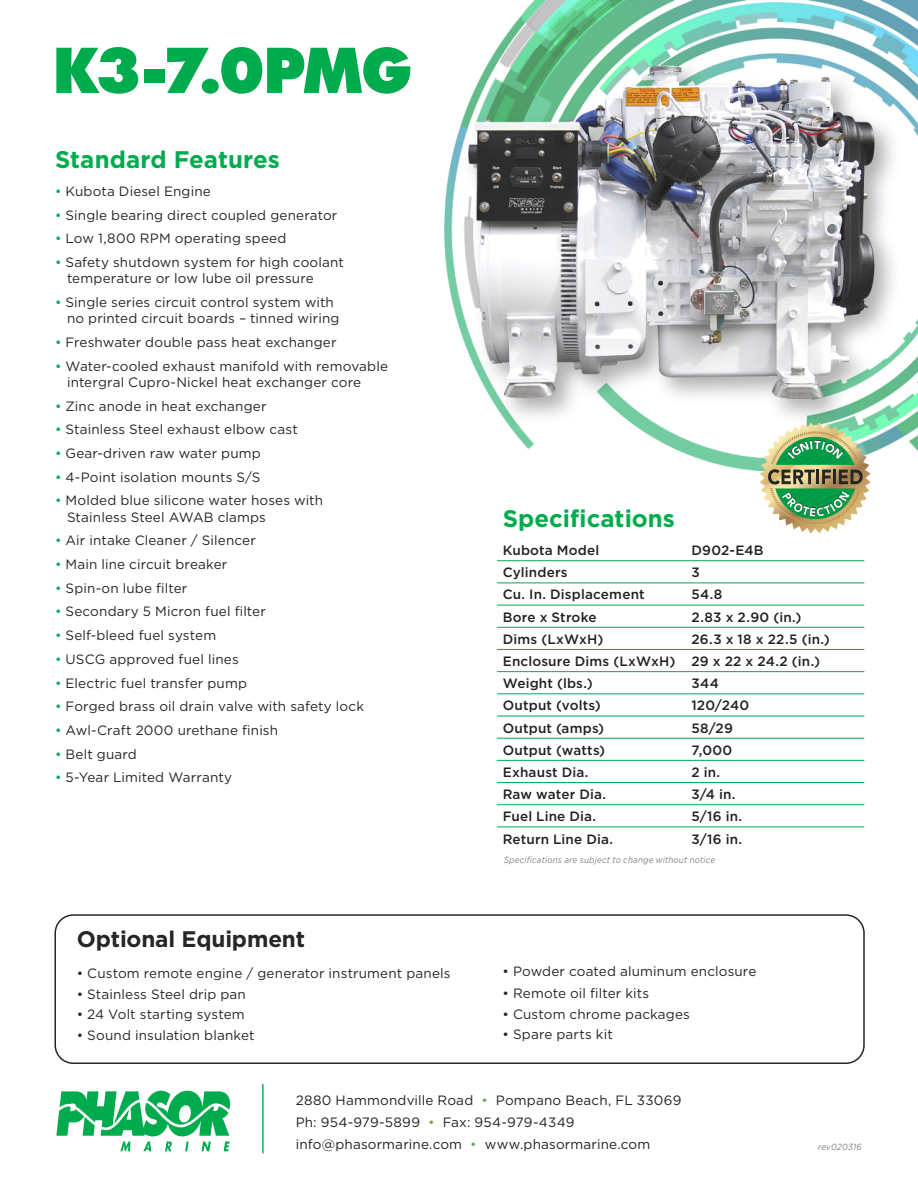
<style>
.page{position:relative;width:918px;height:1188px;background:#fff}
.page>*{position:absolute;margin:0;border:0;box-sizing:border-box;transform-origin:0 0}
.t1{font:800 60px "Futura";letter-spacing:-.045em;color:#00ab4d;scale:.95 1}
.t2{font:700 24px "Gotham";letter-spacing:.005em;color:#00ab4d}
.t3{font:700 22.5px "Gotham";letter-spacing:-.005em;color:#272526}
.t4{font:13.5px/16.2px "Gotham";letter-spacing:.01em;color:#272526}
.t5{font:500 13.5px/22.2px "Gotham";letter-spacing:.015em;color:#212120}
.t6{font:13.5px "Gotham";letter-spacing:.01em;color:#272525}
.t7{font:13.5px/22.2px "Gotham";letter-spacing:.015em;color:#212120}
.t8{font:italic 9px "Gotham";letter-spacing:.025em;color:#7f8082;scale:.9 1}
.s1{color:#00ab4d}
.s2{color:#70a954}
</style>
<div class="page">
<img style="left:444px;top:0;width:474px;height:483px">
<div style="left:54px;top:914px;width:811px;height:150px;border:2px solid #272525;border-radius:18px"></div>
<svg style="left:120px;top:1142px;width:10px;height:9px"></svg>
<svg style="left:143px;top:1142px;width:8px;height:9px"></svg>
<svg style="left:165px;top:1142px;width:7px;height:9px"></svg>
<svg style="left:185px;top:1142px;width:4px;height:9px"></svg>
<svg style="left:202px;top:1142px;width:9px;height:9px"></svg>
<svg style="left:224px;top:1142px;width:6px;height:9px"></svg>
<svg style="left:56px;top:1091px;width:174px;height:45px"></svg>
<hr style="left:262px;top:1084px;width:2px;height:69px;background:#00ab4d">
<svg style="left:760px;top:422px;width:111px;height:112px"></svg>
<hr style="left:497px;top:560px;width:367px;height:1px;background:#00ab4d">
<hr style="left:497px;top:583px;width:367px;height:1px;background:#00ab4d">
<hr style="left:497px;top:605px;width:367px;height:1px;background:#00ab4d">
<hr style="left:497px;top:627px;width:367px;height:1px;background:#00ab4d">
<hr style="left:497px;top:649px;width:367px;height:1px;background:#00ab4d">
<hr style="left:497px;top:671px;width:367px;height:1px;background:#00ab4d">
<hr style="left:497px;top:693px;width:367px;height:1px;background:#00ab4d">
<hr style="left:497px;top:716px;width:367px;height:1px;background:#00ab4d">
<hr style="left:497px;top:738px;width:367px;height:1px;background:#00ab4d">
<hr style="left:497px;top:760px;width:367px;height:1px;background:#00ab4d">
<hr style="left:497px;top:782px;width:367px;height:1px;background:#00ab4d">
<hr style="left:497px;top:804px;width:367px;height:1px;background:#00ab4d">
<hr style="left:497px;top:827px;width:367px;height:1px;background:#00ab4d">
<h1 class="t1" style="left:53px;top:32px;width:380px">K3-7.0PMG</h1>
<h2 class="t2" style="left:55px;top:143px;width:226px">Standard Features</h2>
<p class="t4" style="left:55px;top:183px;width:157px"><span class="s1">•</span> Kubota Diesel Engine</p>
<p class="t4" style="left:55px;top:207px;width:284px"><span class="s1">•</span> Single bearing direct coupled generator</p>
<p class="t4" style="left:55px;top:230px;width:233px"><span class="s1">•</span> Low 1,800 RPM operating speed</p>
<p class="t4" style="left:67px;top:254px;width:278px;text-indent:-12px"><span class="s1">•</span> Safety shutdown system for high coolant temperature or low lube oil pressure</p>
<p class="t4" style="left:67px;top:294px;width:274px;text-indent:-12px"><span class="s1">•</span> Single series circuit control system with no printed circuit boards – tinned wiring</p>
<p class="t4" style="left:55px;top:334px;width:283px"><span class="s1">•</span> Freshwater double pass heat exchanger</p>
<p class="t4" style="left:67px;top:357px;width:323px;text-indent:-12px"><span class="s1">•</span> Water-cooled exhaust manifold with removable intergral Cupro-Nickel heat exchanger core</p>
<p class="t4" style="left:55px;top:397px;width:213px"><span class="s1">•</span> Zinc anode in heat exchanger</p>
<p class="t4" style="left:55px;top:421px;width:244px"><span class="s1">•</span> Stainless Steel exhaust elbow cast</p>
<p class="t4" style="left:55px;top:445px;width:207px"><span class="s1">•</span> Gear-driven raw water pump</p>
<p class="t4" style="left:55px;top:469px;width:207px"><span class="s1">•</span> 4-Point isolation mounts S/S</p>
<p class="t4" style="left:67px;top:492px;width:258px;text-indent:-12px"><span class="s1">•</span> Molded blue silicone water hoses with<br>Stainless Steel AWAB clamps</p>
<p class="t4" style="left:55px;top:532px;width:202px"><span class="s1">•</span> Air intake Cleaner / Silencer</p>
<p class="t4" style="left:55px;top:556px;width:174px"><span class="s1">•</span> Main line circuit breaker</p>
<p class="t4" style="left:55px;top:580px;width:134px"><span class="s1">•</span> Spin-on lube filter</p>
<p class="t4" style="left:55px;top:603px;width:212px"><span class="s1">•</span> Secondary 5 Micron fuel filter</p>
<p class="t4" style="left:55px;top:627px;width:163px"><span class="s1">•</span> Self-bleed fuel system</p>
<p class="t4" style="left:55px;top:651px;width:185px"><span class="s1">•</span> USCG approved fuel lines</p>
<p class="t4" style="left:55px;top:674px;width:194px"><span class="s1">•</span> Electric fuel transfer pump</p>
<p class="t4" style="left:55px;top:698px;width:311px"><span class="s1">•</span> Forged brass oil drain valve with safety lock</p>
<p class="t4" style="left:55px;top:722px;width:225px"><span class="s1">•</span> Awl-Craft 2000 urethane finish</p>
<p class="t4" style="left:55px;top:745px;width:83px"><span class="s1">•</span> Belt guard</p>
<p class="t4" style="left:55px;top:769px;width:179px"><span class="s1">•</span> 5-Year Limited Warranty</p>
<h3 class="t3" style="left:77px;top:924px;width:230px">Optional Equipment</h3>
<p class="t6" style="left:77px;top:965px;width:375px">• Custom remote engine / generator instrument panels</p>
<p class="t6" style="left:77px;top:985px;width:171px">• Stainless Steel drip pan</p>
<p class="t6" style="left:77px;top:1006px;width:169px">• 24 Volt starting system</p>
<p class="t6" style="left:77px;top:1027px;width:179px">• Sound insulation blanket</p>
<h2 class="t2" style="left:503px;top:502px;width:174px">Specifications</h2>
<p class="t5" style="left:503px;top:539px;width:98px">Kubota Model</p>
<p class="t5" style="left:691px;top:539px;width:74px">D902-E4B</p>
<p class="t5" style="left:503px;top:561px;width:66px">Cylinders</p>
<p class="t5" style="left:691px;top:561px;width:10px">3</p>
<p class="t5" style="left:503px;top:583px;width:143px">Cu. In. Displacement</p>
<p class="t5" style="left:691px;top:583px;width:32px">54.8</p>
<p class="t5" style="left:503px;top:606px;width:95px">Bore x Stroke</p>
<p class="t5" style="left:691px;top:606px;width:112px">2.83 x 2.90 (in.)</p>
<p class="t5" style="left:503px;top:628px;width:102px">Dims (LxWxH)</p>
<p class="t5" style="left:503px;top:628px;width:329px;text-indent:189px">26.3 x 18 x 22.5 (in.)<br>Enclosure Dims (LxWxH) 29 x 22 x 24.2 (in.)<br>Weight (lbs.)</p>
<p class="t5" style="left:691px;top:672px;width:29px">344</p>
<p class="t5" style="left:503px;top:694px;width:99px">Output (volts)</p>
<p class="t5" style="left:691px;top:694px;width:59px">120/240</p>
<p class="t5" style="left:503px;top:716px;width:103px">Output (amps)</p>
<p class="t5" style="left:691px;top:716px;width:43px">58/29</p>
<p class="t5" style="left:503px;top:739px;width:104px">Output (watts)</p>
<p class="t5" style="left:691px;top:739px;width:42px">7,000</p>
<p class="t5" style="left:503px;top:761px;width:87px">Exhaust Dia.</p>
<p class="t5" style="left:691px;top:761px;width:30px">2 in.</p>
<p class="t5" style="left:503px;top:783px;width:105px">Raw water Dia.</p>
<p class="t5" style="left:691px;top:783px;width:45px">3/4 in.</p>
<p class="t5" style="left:503px;top:805px;width:95px">Fuel Line Dia.</p>
<p class="t5" style="left:691px;top:805px;width:52px">5/16 in.</p>
<p class="t5" style="left:503px;top:827px;width:112px">Return Line Dia.</p>
<p class="t5" style="left:691px;top:827px;width:52px">3/16 in.</p>
<p class="t8" style="left:504px;top:854px;width:237px">Specifications are subject to change without notice</p>
<p class="t6" style="left:503px;top:962px;width:255px">• Powder coated aluminum enclosure</p>
<p class="t6" style="left:503px;top:985px;width:148px">• Remote oil filter kits</p>
<p class="t6" style="left:503px;top:1005px;width:189px">• Custom chrome packages</p>
<p class="t6" style="left:503px;top:1026px;width:112px">• Spare parts kit</p>
<p class="t7" style="left:296px;top:1088px;width:387px">2880 Hammondville Road <span class="s2">•</span> Pompano Beach, FL 33069<br>Ph: 954-979-5899 <span class="s2">•</span> Fax: 954-979-4349 info@phasormarine.com <span class="s2">•</span> www.phasormarine.com</p>
<p class="t8" style="left:818px;top:1141px;width:50px">rev020316</p>
</div>
